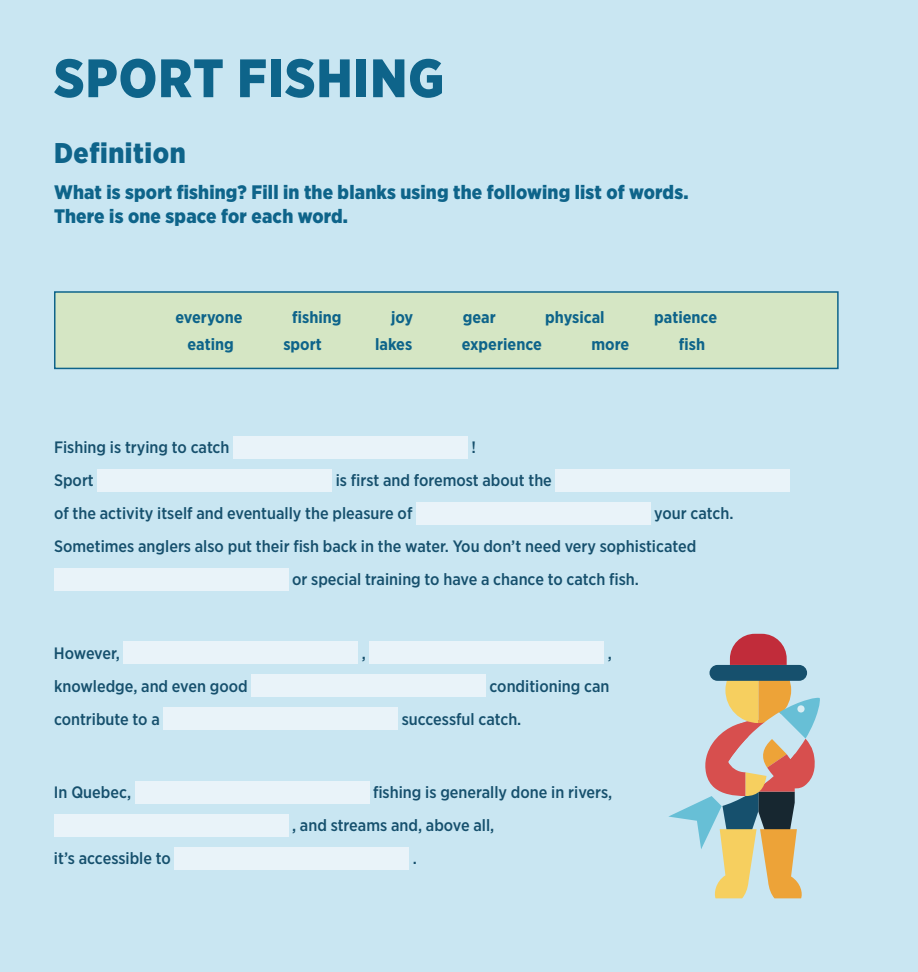
<style>
.page{position:relative;width:918px;height:972px;background:#c9e6f2}
.page>*{position:absolute;margin:0;border:0;box-sizing:border-box;transform-origin:0 0}
.t1{font:900 54px "Gotham Narrow";letter-spacing:.02em;color:#0e648a}
.t2{font:900 28.5px "Gotham Narrow";letter-spacing:.02em;color:#0e648a}
.t3{font:900 19.5px/23.4px "Gotham Narrow";letter-spacing:.01em;color:#0e648a}
.t4{font:500 16.5px/33px "Gotham Narrow";color:#16506d}
.t5{font:700 16.5px "Gotham Narrow";color:#0e648a}
.t6{font:500 16.5px "Gotham Narrow";letter-spacing:-.02em;color:#16506d}
</style>
<div class="page">
<svg style="left:668px;top:634px;width:152px;height:264px"></svg>
<div style="left:233px;top:436px;width:235px;height:23px;background:#e9f3f9"></div>
<div style="left:98px;top:469px;width:234px;height:23px;background:#e9f3f9"></div>
<div style="left:556px;top:469px;width:234px;height:23px;background:#e9f3f9"></div>
<div style="left:416px;top:502px;width:235px;height:23px;background:#e9f3f9"></div>
<div style="left:54px;top:568px;width:234px;height:23px;background:#e9f3f9"></div>
<div style="left:124px;top:641px;width:234px;height:23px;background:#e9f3f9"></div>
<div style="left:370px;top:641px;width:234px;height:23px;background:#e9f3f9"></div>
<div style="left:251px;top:674px;width:235px;height:23px;background:#e9f3f9"></div>
<div style="left:164px;top:707px;width:234px;height:23px;background:#e9f3f9"></div>
<div style="left:135px;top:781px;width:234px;height:23px;background:#e9f3f9"></div>
<div style="left:54px;top:814px;width:234px;height:23px;background:#e9f3f9"></div>
<div style="left:175px;top:847px;width:234px;height:23px;background:#e9f3f9"></div>
<div style="left:55px;top:292px;width:783px;height:76px;background:#d5e6c4"></div>
<div style="left:54px;top:291px;width:785px;height:78px;border:2px solid #0e648a"></div>
<img style="left:166px;top:291px;width:563px;height:78px">
<h2 class="t1" style="left:54px;top:43px;width:392px">SPORT FISHING</h2>
<h3 class="t2" style="left:54px;top:134px;width:133px">Definition</h3>
<p class="t3" style="left:54px;top:181px;width:636px">What is sport fishing? Fill in the blanks using the following list of words.<br>There is one space for each word.</p>
<p class="t5" style="left:175px;top:307px;width:69px">everyone</p>
<p class="t5" style="left:292px;top:307px;width:51px">fishing</p>
<p class="t5" style="left:391px;top:307px;width:24px">joy</p>
<p class="t5" style="left:463px;top:307px;width:35px">gear</p>
<p class="t5" style="left:545px;top:307px;width:61px">physical</p>
<p class="t5" style="left:654px;top:307px;width:64px">patience</p>
<p class="t5" style="left:188px;top:334px;width:48px">eating</p>
<p class="t5" style="left:283px;top:334px;width:40px">sport</p>
<p class="t5" style="left:375px;top:334px;width:39px">lakes</p>
<p class="t5" style="left:462px;top:334px;width:82px">experience</p>
<p class="t5" style="left:591px;top:334px;width:39px">more</p>
<p class="t5" style="left:679px;top:334px;width:28px">fish</p>
<p class="t4" style="left:54px;top:431px;width:177px">Fishing is trying to catch</p>
<p class="t4" style="left:471px;top:431px;width:6px">!</p>
<p class="t4" style="left:54px;top:464px;width:41px">Sport</p>
<p class="t4" style="left:336px;top:464px;width:218px">is first and foremost about the</p>
<p class="t4" style="left:54px;top:497px;width:360px">of the activity itself and eventually the pleasure of</p>
<p class="t4" style="left:54px;top:497px;width:681px;text-indent:600px">your catch.<br>Sometimes anglers also put their fish back in the water. You don’t need very sophisticated</p>
<p class="t4" style="left:292px;top:563px;width:348px">or special training to have a chance to catch fish.</p>
<p class="t6" style="left:54px;top:643px;width:67px">However,</p>
<p class="t4" style="left:362px;top:636px;width:6px">,</p>
<p class="t4" style="left:608px;top:636px;width:6px">,</p>
<p class="t4" style="left:54px;top:669px;width:195px">knowledge, and even good</p>
<p class="t4" style="left:490px;top:669px;width:122px">conditioning can</p>
<p class="t4" style="left:54px;top:702px;width:107px">contribute to a</p>
<p class="t4" style="left:402px;top:702px;width:121px">successful catch.</p>
<p class="t4" style="left:54px;top:776px;width:79px">In Quebec,</p>
<p class="t4" style="left:373px;top:776px;width:241px">fishing is generally done in rivers,</p>
<p class="t4" style="left:292px;top:809px;width:204px">, and streams and, above all,</p>
<p class="t4" style="left:54px;top:842px;width:118px">it’s accessible to</p>
<p class="t4" style="left:413px;top:842px;width:6px">.</p>
</div>
